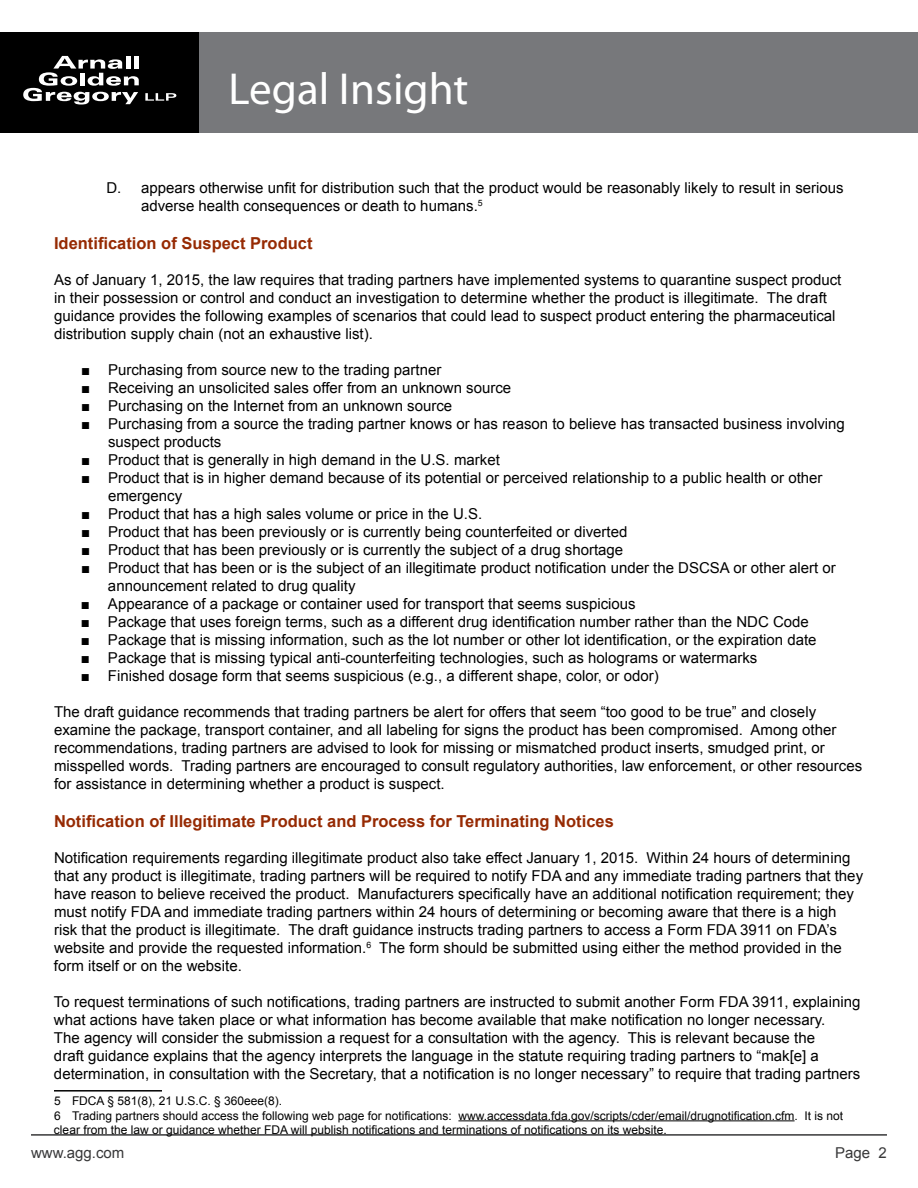
<style>
.page{position:relative;width:918px;height:1188px;background:#fff}
.page>*{position:absolute;margin:0;border:0;box-sizing:border-box;transform-origin:0 0}
.t1{font:45px "Myriad Pro";color:#fff}
.t2{font:700 16.5px "Arial";color:#962a03}
.t3{font:15px/18px "Arial";color:#000}
.t4{font:15px "Arial";color:#383839}
.t5{font:12px/14.4px "Arial";color:#000}
</style>
<div class="page">
<div style="left:0;top:32px;width:200px;height:101px;background:#000"></div>
<svg style="left:23px;top:56px;width:116px;height:49px"></svg>
<svg style="left:145px;top:93px;width:31px;height:8px"></svg>
<div style="left:200px;top:32px;width:718px;height:101px;background:#77787b"></div>
<hr style="left:31px;top:1134px;width:856px;height:2px;background:#383839">
<hr style="left:54px;top:1090px;width:108px;height:2px;background:#000">
<hr style="left:458px;top:1120px;width:337px;height:1px;background:#000">
<h1 class="t1" style="left:229px;top:61px;width:241px">Legal Insight</h1>
<p class="t3" style="left:141px;top:179px;width:704px;text-indent:-34px">D. appears otherwise unfit for distribution such that the product would be reasonably likely to result in serious adverse health consequences or death to humans.<sup>5</sup></p>
<p class="t2" style="left:54px;top:232px;width:260px">Identification of Suspect Product</p>
<p class="t3" style="left:54px;top:271px;width:789px">As of January 1, 2015, the law requires that trading partners have implemented systems to quarantine suspect product in their possession or control and conduct an investigation to determine whether the product is illegitimate. The draft guidance provides the following examples of scenarios that could lead to suspect product entering the pharmaceutical distribution supply chain (not an exhaustive list).</p>
<p class="t3" style="left:81px;top:361px;width:362px">■ Purchasing from source new to the trading partner</p>
<p class="t3" style="left:81px;top:379px;width:432px">■ Receiving an unsolicited sales offer from an unknown source</p>
<p class="t3" style="left:81px;top:397px;width:373px">■ Purchasing on the Internet from an unknown source</p>
<p class="t3" style="left:108px;top:415px;width:738px;text-indent:-27px">■ Purchasing from a source the trading partner knows or has reason to believe has transacted business involving suspect products</p>
<p class="t3" style="left:81px;top:451px;width:420px">■ Product that is generally in high demand in the U.S. market</p>
<p class="t3" style="left:108px;top:469px;width:716px;text-indent:-27px">■ Product that is in higher demand because of its potential or perceived relationship to a public health or other emergency</p>
<p class="t3" style="left:81px;top:505px;width:403px">■ Product that has a high sales volume or price in the U.S.</p>
<p class="t3" style="left:81px;top:523px;width:548px">■ Product that has been previously or is currently being counterfeited or diverted</p>
<p class="t3" style="left:81px;top:541px;width:544px">■ Product that has been previously or is currently the subject of a drug shortage</p>
<p class="t3" style="left:108px;top:559px;width:729px;text-indent:-27px">■ Product that has been or is the subject of an illegitimate product notification under the DSCSA or other alert or announcement related to drug quality</p>
<p class="t3" style="left:81px;top:595px;width:556px">■ Appearance of a package or container used for transport that seems suspicious</p>
<p class="t3" style="left:81px;top:613px;width:729px">■ Package that uses foreign terms, such as a different drug identification number rather than the NDC Code</p>
<p class="t3" style="left:81px;top:631px;width:737px">■ Package that is missing information, such as the lot number or other lot identification, or the expiration date</p>
<p class="t3" style="left:81px;top:649px;width:678px">■ Package that is missing typical anti-counterfeiting technologies, such as holograms or watermarks</p>
<p class="t3" style="left:81px;top:667px;width:579px">■ Finished dosage form that seems suspicious (e.g., a different shape, color, or odor)</p>
<p class="t3" style="left:54px;top:703px;width:810px">The draft guidance recommends that trading partners be alert for offers that seem “too good to be true” and closely examine the package, transport container, and all labeling for signs the product has been compromised. Among other recommendations, trading partners are advised to look for missing or mismatched product inserts, smudged print, or misspelled words. Trading partners are encouraged to consult regulatory authorities, law enforcement, or other resources for assistance in determining whether a product is suspect.</p>
<p class="t2" style="left:54px;top:810px;width:561px">Notification of Illegitimate Product and Process for Terminating Notices</p>
<p class="t3" style="left:54px;top:848px;width:811px">Notification requirements regarding illegitimate product also take effect January 1, 2015. Within 24 hours of determining that any product is illegitimate, trading partners will be required to notify FDA and any immediate trading partners that they have reason to believe received the product. Manufacturers specifically have an additional notification requirement; they must notify FDA and immediate trading partners within 24 hours of determining or becoming aware that there is a high risk that the product is illegitimate. The draft guidance instructs trading partners to access a Form FDA 3911 on FDA’s website and provide the requested information.<sup>6</sup> The form should be submitted using either the method provided in the form itself or on the website.</p>
<p class="t3" style="left:54px;top:992px;width:808px">To request terminations of such notifications, trading partners are instructed to submit another Form FDA 3911, explaining what actions have taken place or what information has become available that make notification no longer necessary.<br>The agency will consider the submission a request for a consultation with the agency. This is relevant because the<br>draft guidance explains that the agency interprets the language in the statute requiring trading partners to “mak[e] a determination, in consultation with the Secretary, that a notification is no longer necessary” to require that trading partners</p>
<p class="t5" style="left:54px;top:1094px;width:791px">5 FDCA § 581(8), 21 U.S.C. § 360eee(8).<br>6 Trading partners should access the following web page for notifications: www.accessdata.fda.gov/scripts/cder/email/drugnotification.cfm. It is not clear from the law or guidance whether FDA will publish notifications and terminations of notifications on its website.</p>
<p class="t4" style="left:31px;top:1142px;width:95px">www.agg.com</p>
<p class="t4" style="left:835px;top:1142px;width:53px">Page 2</p>
</div>
